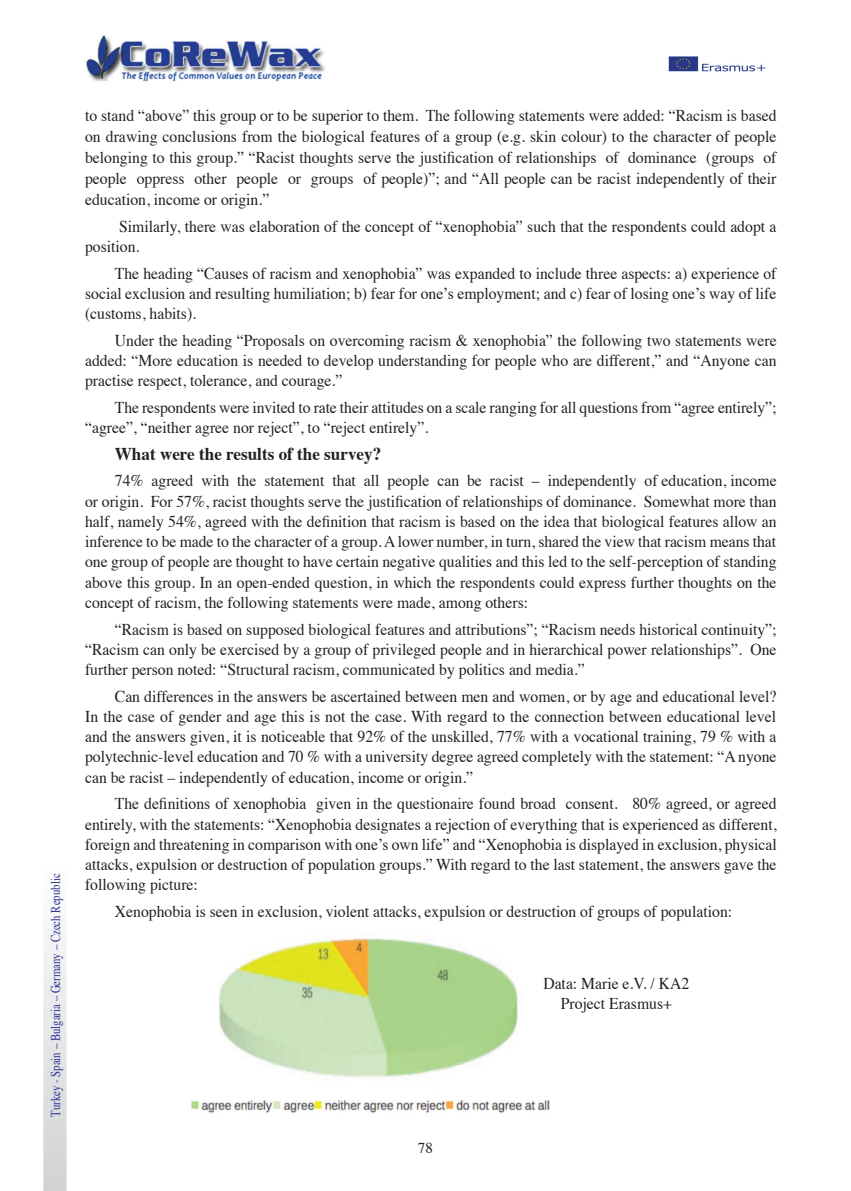
<style>
.page{position:relative;width:851px;height:1191px;background:#fff}
.page>*{position:absolute;margin:0;border:0;box-sizing:border-box;transform-origin:0 0}
.t1{font:700 18px "Times";color:#231f20;scale:.95 1}
.t2{font:16.5px/20.2px "Times";color:#231f20;text-align:justify;scale:.95 1}
.t3{font:15px "Times";color:#231f20}
.t4{font:13.5px "Times";color:#2e3092;scale:.8 1}
</style>
<div class="page">
<div style="left:43px;top:864px;width:23px;height:327px;background:linear-gradient(to bottom,#fefefe,#d1d2d4);border:2px solid #d1d2d4"></div>
<img style="left:86px;top:35px;width:239px;height:47px">
<img style="left:668px;top:56px;width:97px;height:16px">
<img style="left:219px;top:936px;width:299px;height:142px">
<img style="left:190px;top:1100px;width:360px;height:14px">
<p class="t4" style="left:43px;top:1116px;width:305px;rotate:-90deg">Turkey - Spain – Bulgaria – Germany – Czech Republic</p>
<p class="t2" style="left:85px;top:103px;width:729px;line-height:21px">to stand “above” this group or to be superior to them. The following statements were added: “Racism is based on drawing conclusions from the biological features of a group (e.g. skin colour) to the character of people belonging to this group.” “Racist thoughts serve the justification of relationships of dominance (groups of people oppress other people or groups of people)”; and “All people can be racist independently of their education, income or origin.”</p>
<p class="t2" style="left:85px;top:214px;width:729px;text-indent:34px">Similarly, there was elaboration of the concept of “xenophobia” such that the respondents could adopt a position.</p>
<p class="t2" style="left:85px;top:261px;width:729px;text-indent:30px">The heading “Causes of racism and xenophobia” was expanded to include three aspects: a) experience of social exclusion and resulting humiliation; b) fear for one’s employment; and c) fear of losing one’s way of life (customs, habits).</p>
<p class="t2" style="left:85px;top:328px;width:729px;text-indent:30px">Under the heading “Proposals on overcoming racism &amp; xenophobia” the following two statements were added: “More education is needed to develop understanding for people who are different,” and “Anyone can practise respect, tolerance, and courage.”</p>
<p class="t2" style="left:85px;top:396px;width:729px;text-indent:30px">The respondents were invited to rate their attitudes on a scale ranging for all questions from “agree entirely”; “agree”, “neither agree nor reject”, to “reject entirely”.</p>
<p class="t1" style="left:115px;top:436px;width:282px">What were the results of the survey?</p>
<p class="t2" style="left:85px;top:469px;width:729px;text-indent:30px">74% agreed with the statement that all people can be racist – independently of education, income or origin. For 57%, racist thoughts serve the justification of relationships of dominance. Somewhat more than half, namely 54%, agreed with the definition that racism is based on the idea that biological features allow an inference to be made to the character of a group. A lower number, in turn, shared the view that racism means that one group of people are thought to have certain negative qualities and this led to the self-perception of standing above this group. In an open-ended question, in which the respondents could express further thoughts on the concept of racism, the following statements were made, among others:</p>
<p class="t2" style="left:85px;top:617px;width:729px;text-indent:30px">“Racism is based on supposed biological features and attributions”; “Racism needs historical continuity”; “Racism can only be exercised by a group of privileged people and in hierarchical power relationships”. One further person noted: “Structural racism, communicated by politics and media.”</p>
<p class="t2" style="left:85px;top:684px;width:729px;text-indent:30px">Can differences in the answers be ascertained between men and women, or by age and educational level?<br>In the case of gender and age this is not the case. With regard to the connection between educational level and the answers given, it is noticeable that 92% of the unskilled, 77% with a vocational training, 79 % with a polytechnic-level education and 70 % with a university degree agreed completely with the statement: “A nyone can be racist – independently of education, income or origin.”</p>
<p class="t2" style="left:85px;top:792px;width:729px;text-indent:30px">The definitions of xenophobia given in the questionaire found broad consent. 80% agreed, or agreed entirely, with the statements: “Xenophobia designates a rejection of everything that is experienced as different, foreign and threatening in comparison with one’s own life” and “Xenophobia is displayed in exclusion, physical attacks, expulsion or destruction of population groups.” With regard to the last statement, the answers gave the following picture:</p>
<p class="t2" style="left:115px;top:900px;width:651px">Xenophobia is seen in exclusion, violent attacks, expulsion or destruction of groups of population:</p>
<p class="t3" style="left:418px;top:1133px;width:16px">78</p>
<p class="t2" style="left:543px;top:972px;width:155px;text-align:center">Data: Marie e.V. / KA2<br>Project Erasmus+</p>
</div>
